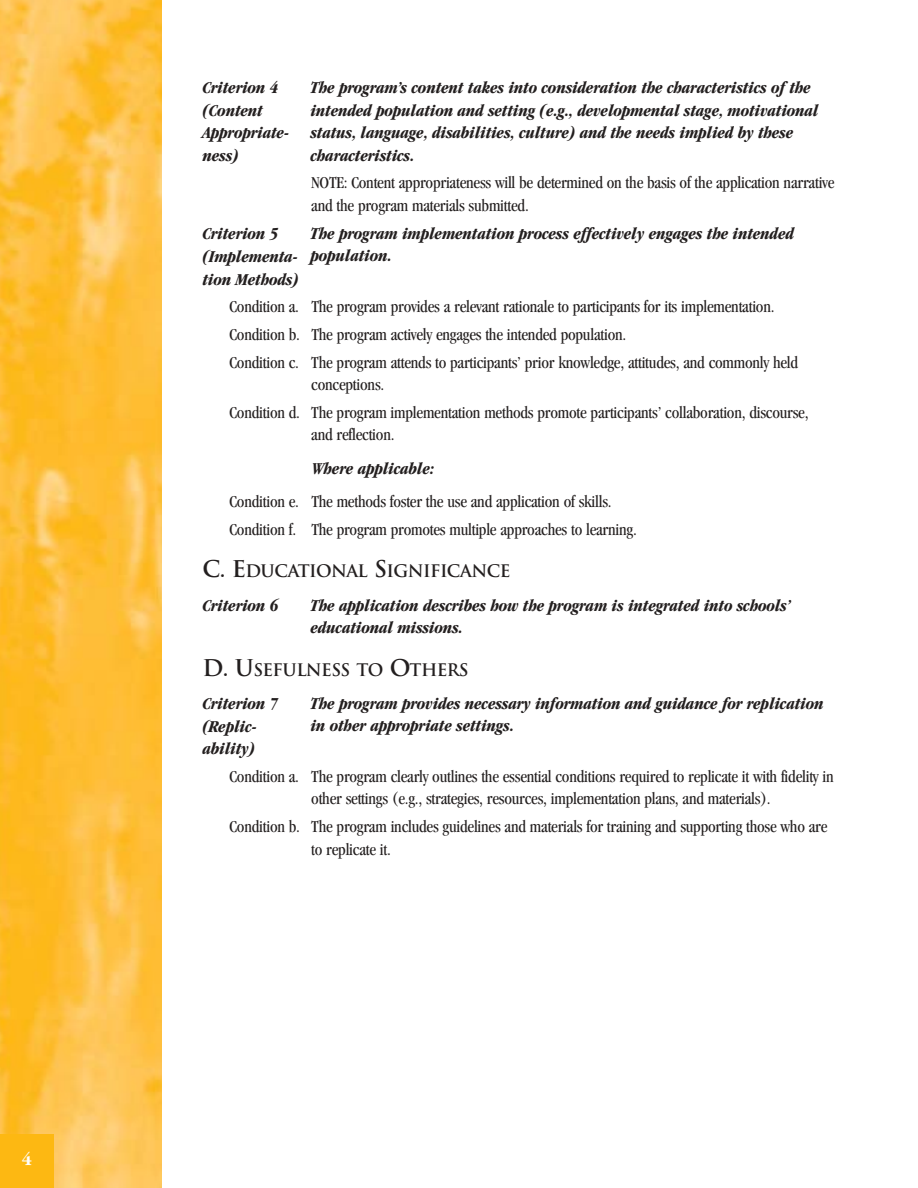
<style>
.page{position:relative;width:918px;height:1188px;background:#fff}
.page>*{position:absolute;margin:0;border:0;box-sizing:border-box;transform-origin:0 0}
.t1{font:700 18px "Garamond";color:#fff}
.t2{font:condensed 17.25px/27.9px "Garamond";letter-spacing:-.015em;color:#231f1f}
.t3{font:italic 700 condensed 17.25px/22.5px "Garamond";letter-spacing:-.015em;color:#231f1f}
.t4{font:700 16.8px "Trajan";letter-spacing:-.035em;color:#231f1f}
.s1{font-size:22.5px}
</style>
<div class="page">
<img style="left:0;top:0;width:162px;height:1188px">
<div style="left:0;top:1134px;width:54px;height:54px;background:#fdb812"></div>
<p class="t1" style="left:22px;top:1153px;width:12px">4</p>
<p class="t3" style="left:202px;top:78px;width:77px">Criterion 4</p>
<p class="t3" style="left:311px;top:78px;width:510px">The program’s content takes into consideration the characteristics of the intended population and setting (e.g., developmental stage, motivational status, language, disabilities, culture) and the needs implied by these characteristics.</p>
<p class="t2" style="left:311px;top:173px;width:525px;line-height:22.5px">NOTE: Content appropriateness will be determined on the basis of the application narrative and the program materials submitted.</p>
<p class="t3" style="left:203px;top:223px;width:77px">Criterion 5</p>
<p class="t3" style="left:311px;top:223px;width:485px">The program implementation process effectively engages the intended population.</p>
<p class="t2" style="left:230px;top:294px;width:570px">Condition a. The program provides a relevant rationale to participants for its implementation.<br>Condition b. The program actively engages the intended population.<br>Condition c. The program attends to participants’ prior knowledge, attitudes, and commonly held</p>
<p class="t2" style="left:230px;top:372px;width:581px;text-indent:82px">conceptions.<br>Condition d. The program implementation methods promote participants’ collaboration, discourse,</p>
<p class="t2" style="left:311px;top:422px;width:85px">and reflection.</p>
<p class="t3" style="left:311px;top:458px;width:124px">Where applicable:</p>
<p class="t2" style="left:229px;top:489px;width:409px">Condition e. The methods foster the use and application of skills.<br>Condition f. The program promotes multiple approaches to learning.</p>
<p class="t4" style="left:202px;top:562px;width:309px"><span class="s1">C. E</span>DUCATIONAL <span class="s1">S</span>IGNIFICANCE</p>
<p class="t3" style="left:202px;top:595px;width:77px">Criterion 6</p>
<p class="t3" style="left:311px;top:595px;width:482px">The application describes how the program is integrated into schools’ educational missions.</p>
<p class="t4" style="left:202px;top:660px;width:268px"><span class="s1">D. U</span>SEFULNESS TO <span class="s1">O</span>THERS</p>
<p class="t3" style="left:202px;top:694px;width:77px">Criterion 7</p>
<p class="t3" style="left:311px;top:694px;width:515px">The program provides necessary information and guidance for replication in other appropriate settings.</p>
<p class="t2" style="left:311px;top:766px;width:524px;line-height:22.5px;text-indent:-82px">Condition a. The program clearly outlines the essential conditions required to replicate it with fidelity in other settings (e.g., strategies, resources, implementation plans, and materials).</p>
<p class="t2" style="left:311px;top:817px;width:518px;line-height:22.5px;text-indent:-82px">Condition b. The program includes guidelines and materials for training and supporting those who are to replicate it.</p>
<p class="t3" style="left:202px;top:100px;width:89px">(Content<br>Appropriate&shy;ness)</p>
<p class="t3" style="left:202px;top:247px;width:98px">(Implementa&shy;tion Methods)</p>
<p class="t3" style="left:202px;top:717px;width:56px">(Replic&shy;ability)</p>
</div>
